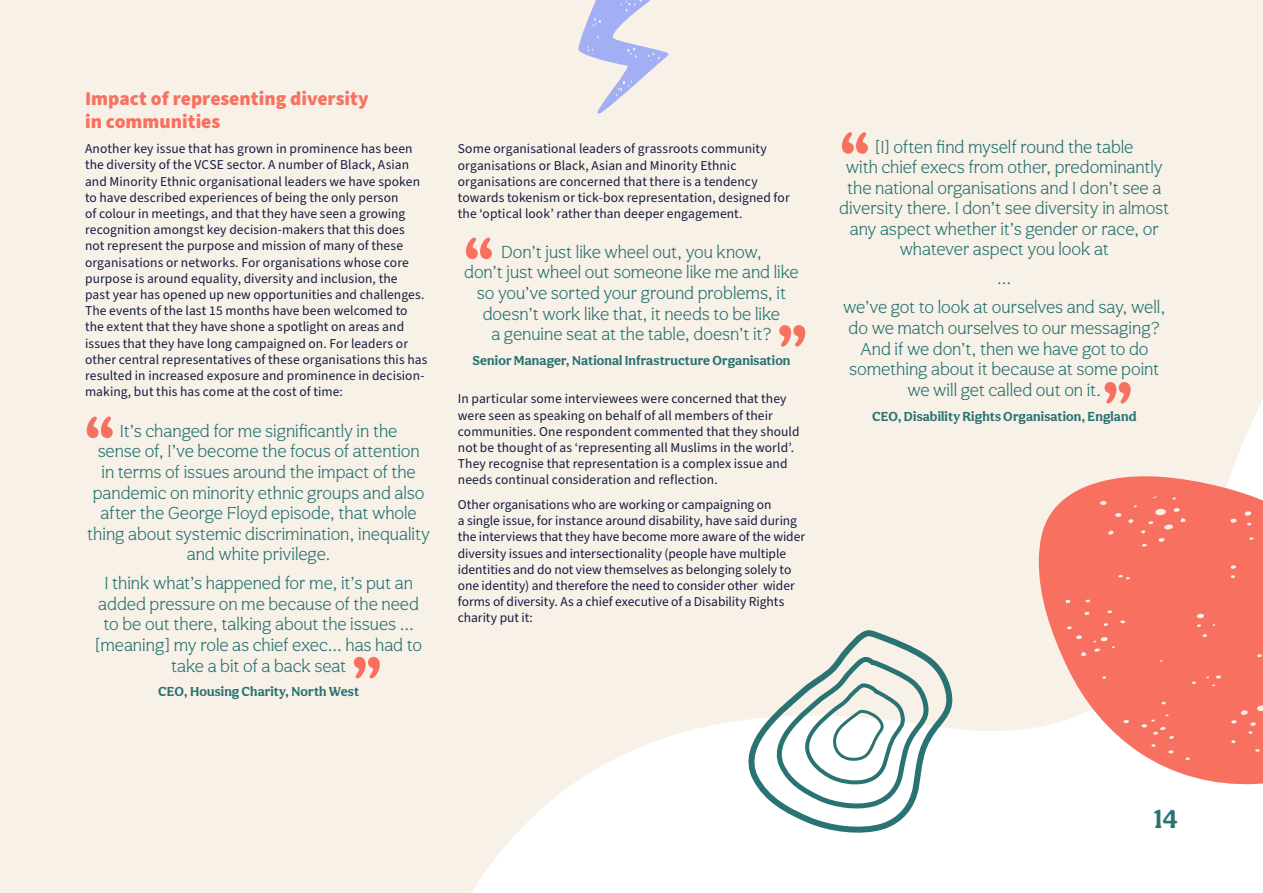
<style>
.page{position:relative;width:1263px;height:893px;background:#f8f1e7}
.page>*{position:absolute;margin:0;border:0;box-sizing:border-box;transform-origin:0 0}
.t1{font:700 69px "Aesthet Nova";color:#f87060}
.t2{font:700 27px "Aesthet Nova";color:#297373}
.t3{font:900 19.5px/23.4px "Source Sans Pro";color:#f87060}
.t4{font:300 18px/20.5px "Aesthet Nova";color:#297373;text-align:center}
.t5{font:13.5px/16.2px "Source Sans Pro";letter-spacing:.005em;color:#141b41}
.t6{font:700 13.5px "Aesthet Nova";letter-spacing:.01em;color:#297373}
</style>
<div class="page">
<svg style="left:471px;top:400px;width:792px;height:493px"></svg>
<svg style="left:1038px;top:474px;width:225px;height:312px;background:#f88e81"></svg>
<svg style="left:1231px;top:705px;width:32px;height:29px"></svg>
<svg style="left:1231px;top:740px;width:4px;height:3px"></svg>
<svg style="left:1255px;top:749px;width:6px;height:3px"></svg>
<svg style="left:1128px;top:495px;width:58px;height:52px;background:#f87868"></svg>
<svg style="left:1115px;top:513px;width:7px;height:4px"></svg>
<svg style="left:1107px;top:530px;width:6px;height:5px"></svg>
<svg style="left:1100px;top:501px;width:7px;height:4px"></svg>
<svg style="left:1196px;top:613px;width:8px;height:5px"></svg>
<svg style="left:1202px;top:634px;width:6px;height:3px"></svg>
<svg style="left:1197px;top:624px;width:4px;height:3px"></svg>
<svg style="left:1244px;top:511px;width:8px;height:5px"></svg>
<svg style="left:1249px;top:537px;width:5px;height:3px"></svg>
<svg style="left:1247px;top:522px;width:6px;height:4px"></svg>
<svg style="left:1230px;top:518px;width:7px;height:5px"></svg>
<svg style="left:1107px;top:610px;width:5px;height:3px"></svg>
<svg style="left:1120px;top:620px;width:5px;height:3px"></svg>
<svg style="left:1104px;top:623px;width:4px;height:3px"></svg>
<svg style="left:1084px;top:612px;width:6px;height:3px"></svg>
<svg style="left:1065px;top:626px;width:7px;height:3px"></svg>
<svg style="left:1085px;top:599px;width:5px;height:4px"></svg>
<svg style="left:1066px;top:599px;width:5px;height:4px"></svg>
<svg style="left:1102px;top:676px;width:4px;height:3px"></svg>
<svg style="left:1075px;top:635px;width:40px;height:22px"></svg>
<svg style="left:1161px;top:701px;width:5px;height:3px"></svg>
<svg style="left:1184px;top:757px;width:7px;height:3px"></svg>
<svg style="left:1123px;top:720px;width:6px;height:3px"></svg>
<svg style="left:1141px;top:714px;width:33px;height:40px"></svg>
<svg style="left:1118px;top:575px;width:15px;height:5px"></svg>
<svg style="left:1230px;top:565px;width:7px;height:4px"></svg>
<svg style="left:1231px;top:575px;width:4px;height:3px"></svg>
<svg style="left:1257px;top:654px;width:5px;height:3px"></svg>
<svg style="left:1205px;top:675px;width:16px;height:12px"></svg>
<svg style="left:1191px;top:681px;width:6px;height:3px"></svg>
<svg style="left:578px;top:0;width:91px;height:114px"></svg>
<svg style="left:729px;top:626px;width:231px;height:214px"></svg>
<svg style="left:768px;top:653px;width:166px;height:161px"></svg>
<h3 class="t3" style="left:85px;top:87px;width:285px">Impact of representing diversity in communities</h3>
<p class="t5" style="left:85px;top:141px;width:344px">Another key issue that has grown in prominence has been the diversity of the VCSE sector. A number of Black, Asian and Minority Ethnic organisational leaders we have spoken to have described experiences of being the only person<br>of colour in meetings, and that they have seen a growing recognition amongst key decision-makers that this does not represent the purpose and mission of many of these organisations or networks. For organisations whose core purpose is around equality, diversity and inclusion, the<br>past year has opened up new opportunities and challenges.<br>The events of the last 15 months have been welcomed to the extent that they have shone a spotlight on areas and issues that they have long campaigned on. For leaders or other central representatives of these organisations this has resulted in increased exposure and prominence in decision&shy;making, but this has come at the cost of time:</p>
<p class="t5" style="left:458px;top:141px;width:333px">Some organisational leaders of grassroots community organisations or Black, Asian and Minority Ethnic organisations are concerned that there is a tendency towards tokenism or tick-box representation, designed for the ‘optical look’ rather than deeper engagement.</p>
<h1 class="t1" style="left:462px;top:219px;width:36px">“</h1>
<h3 class="t4" style="left:464px;top:241px;width:336px">Don’t just like wheel out, you know,<br>don’t just wheel out someone like me and like so you’ve sorted your ground problems, it doesn’t work like that, it needs to be like<br>a genuine seat at the table, doesn’t it?</h3>
<p class="t6" style="left:472px;top:352px;width:319px">Senior Manager, National Infrastructure Organisation</p>
<h1 class="t1" style="left:775px;top:307px;width:36px">”</h1>
<p class="t5" style="left:458px;top:391px;width:343px">In particular some interviewees were concerned that they were seen as speaking on behalf of all members of their communities. One respondent commented that they should not be thought of as ‘representing all Muslims in the world’.<br>They recognise that representation is a complex issue and needs continual consideration and reflection.</p>
<p class="t5" style="left:458px;top:497px;width:349px">Other organisations who are working or campaigning on<br>a single issue, for instance around disability, have said during the interviews that they have become more aware of the wider diversity issues and intersectionality (people have multiple identities and do not view themselves as belonging solely to one identity) and therefore the need to consider other wider forms of diversity. As a chief executive of a Disability Rights charity put it:</p>
<h1 class="t1" style="left:82px;top:398px;width:36px">“</h1>
<p class="t4" style="left:87px;top:420px;width:344px">It’s changed for me significantly in the<br>sense of, I’ve become the focus of attention<br>in terms of issues around the impact of the pandemic on minority ethnic groups and also after the George Floyd episode, that whole thing about systemic discrimination, inequality and white privilege.</p>
<h3 class="t4" style="left:95px;top:573px;width:328px">I think what’s happened for me, it’s put an added pressure on me because of the need to be out there, talking about the issues … [meaning] my role as chief exec… has had to take a bit of a back seat</h3>
<p class="t6" style="left:158px;top:684px;width:202px">CEO, Housing Charity, North West</p>
<h1 class="t1" style="left:350px;top:639px;width:36px">”</h1>
<h1 class="t1" style="left:838px;top:114px;width:36px">“</h1>
<p class="t4" style="left:839px;top:136px;width:331px">[I] often find myself round the table<br>with chief execs from other, predominantly the national organisations and I don’t see a diversity there. I don’t see diversity in almost any aspect whether it’s gender or race, or whatever aspect you look at</p>
<h3 class="t4" style="left:843px;top:264px;width:324px;line-height:29.1px">…<br>we’ve got to look at ourselves and say, well,</h3>
<h3 class="t4" style="left:849px;top:317px;width:313px">do we match ourselves to our messaging?<br>And if we don’t, then we have got to do something about it because at some point we will get called out on it.</h3>
<p class="t6" style="left:872px;top:408px;width:266px">CEO, Disability Rights Organisation, England</p>
<h1 class="t1" style="left:1100px;top:364px;width:36px">”</h1>
<h2 class="t2" style="left:1153px;top:803px;width:26px">14</h2>
</div>
